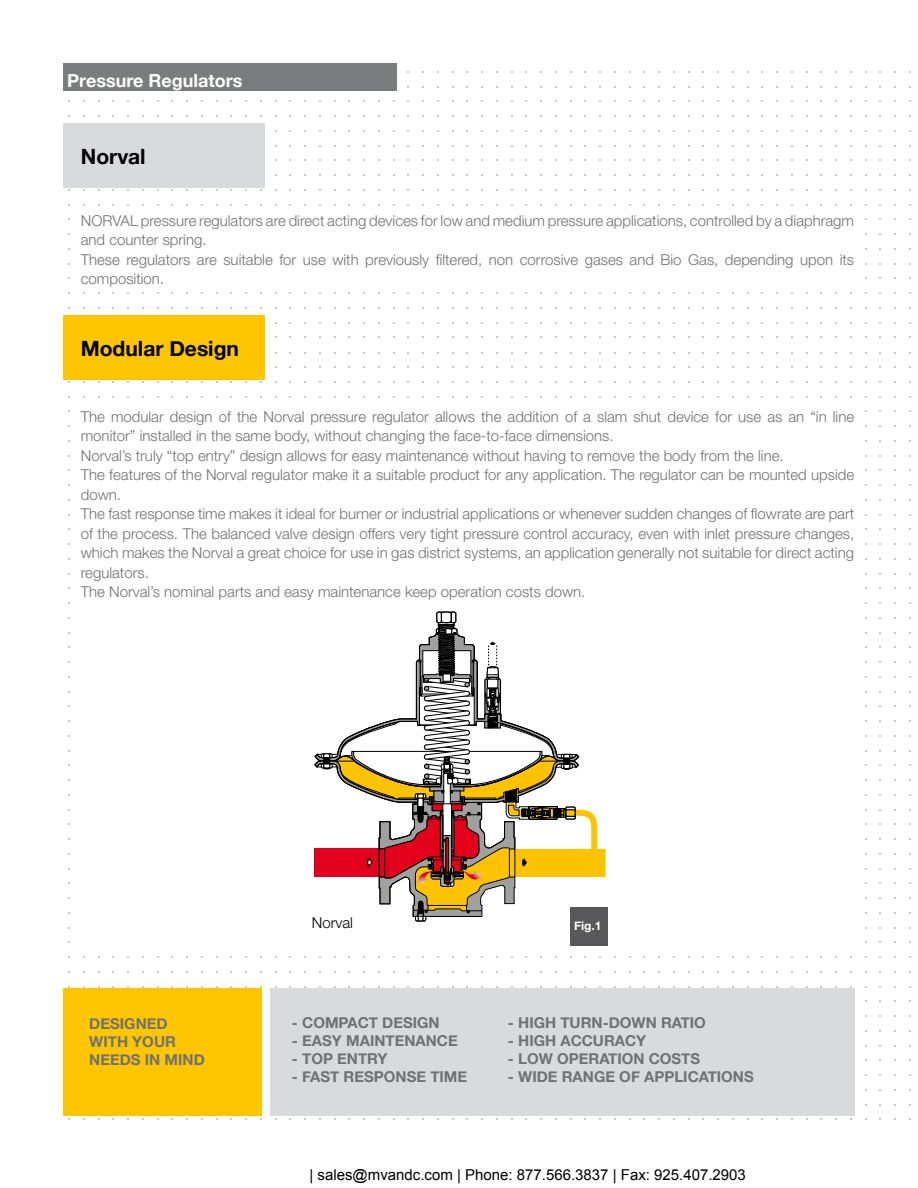
<style>
.page{position:relative;width:918px;height:1188px;background:#fff}
.page>*{position:absolute;margin:0;border:0;box-sizing:border-box;transform-origin:0 0}
.t1{font:700 21px "Helvetica Neue";color:#000}
.t2{font:700 18px "Helvetica Neue";color:#fff}
.t3{font:300 15px/19.5px "Helvetica Neue";color:#707173}
.t4{font:700 15px/18px "Helvetica Neue";color:#707173}
.t5{font:15px "Arial";color:#000}
.t6{font:300 15px "Helvetica Neue";color:#000}
.t7{font:700 12px "Helvetica Neue";color:#fff}
</style>
<div class="page">
<div style="left:64px;top:64px;width:333px;height:27px;background:#7b7c7e"></div>
<div style="left:64px;top:123px;width:201px;height:65px;background:#d9dadb"></div>
<svg style="left:315px;top:612px;width:241px;height:265px"></svg>
<svg style="left:378px;top:809px;width:105px;height:108px"></svg>
<svg style="left:473px;top:750px;width:133px;height:164px"></svg>
<svg style="left:437px;top:612px;width:20px;height:16px"></svg>
<svg style="left:393px;top:794px;width:14px;height:6px"></svg>
<div style="left:465px;top:798px;width:31px;height:2px;background:#9fa19f;border:1px solid #000"></div>
<svg style="left:540px;top:807px;width:21px;height:18px"></svg>
<svg style="left:481px;top:642px;width:20px;height:87px"></svg>
<svg style="left:407px;top:628px;width:66px;height:293px"></svg>
<div style="left:570px;top:907px;width:38px;height:38px;background:#58585a"></div>
<div style="left:64px;top:988px;width:198px;height:128px;background:#fdc600"></div>
<div style="left:270px;top:988px;width:584px;height:128px;background:#d9dadb"></div>
<div style="left:64px;top:315px;width:201px;height:65px;background:#fdc600"></div>
<p class="t2" style="left:67px;top:64px;width:177px">Pressure Regulators</p>
<h1 class="t1" style="left:81px;top:137px;width:66px">Norval</h1>
<p class="t3" style="left:81px;top:210px;width:775px">NORVAL pressure regulators are direct acting devices for low and medium pressure applications, controlled by a diaphragm and counter spring.<br>These regulators are suitable for use with previously filtered, non corrosive gases and Bio Gas, depending upon its composition.</p>
<h1 class="t1" style="left:81px;top:330px;width:160px">Modular Design</h1>
<p class="t3" style="left:81px;top:406px;width:775px">The modular design of the Norval pressure regulator allows the addition of a slam shut device for use as an “in line monitor” installed in the same body, without changing the face-to-face dimensions.<br>Norval’s truly “top entry” design allows for easy maintenance without having to remove the body from the line.<br>The features of the Norval regulator make it a suitable product for any application. The regulator can be mounted upside down.<br>The fast response time makes it ideal for burner or industrial applications or whenever sudden changes of flowrate are part of the process. The balanced valve design offers very tight pressure control accuracy, even with inlet pressure changes, which makes the Norval a great choice for use in gas district systems, an application generally not suitable for direct acting regulators.<br>The Norval’s nominal parts and easy maintenance keep operation costs down.</p>
<p class="t6" style="left:312px;top:914px;width:43px">Norval</p>
<p class="t7" style="left:574px;top:915px;width:29px">Fig.1</p>
<p class="t4" style="left:89px;top:1014px;width:117px">DESIGNED<br>WITH YOUR<br>NEEDS IN MIND</p>
<p class="t4" style="left:292px;top:1012px;width:149px">- COMPACT DESIGN</p>
<p class="t4" style="left:508px;top:1012px;width:200px">- HIGH TURN-DOWN RATIO</p>
<p class="t4" style="left:292px;top:1030px;width:167px">- EASY MAINTENANCE</p>
<p class="t4" style="left:508px;top:1030px;width:140px">- HIGH ACCURACY</p>
<p class="t4" style="left:292px;top:1048px;width:97px">- TOP ENTRY</p>
<p class="t4" style="left:508px;top:1048px;width:194px">- LOW OPERATION COSTS</p>
<p class="t4" style="left:292px;top:1066px;width:177px">- FAST RESPONSE TIME</p>
<p class="t4" style="left:508px;top:1066px;width:247px">- WIDE RANGE OF APPLICATIONS</p>
<p class="t5" style="left:310px;top:1164px;width:438px">| sales@mvandc.com | Phone: 877.566.3837 | Fax: 925.407.2903</p>
</div>
